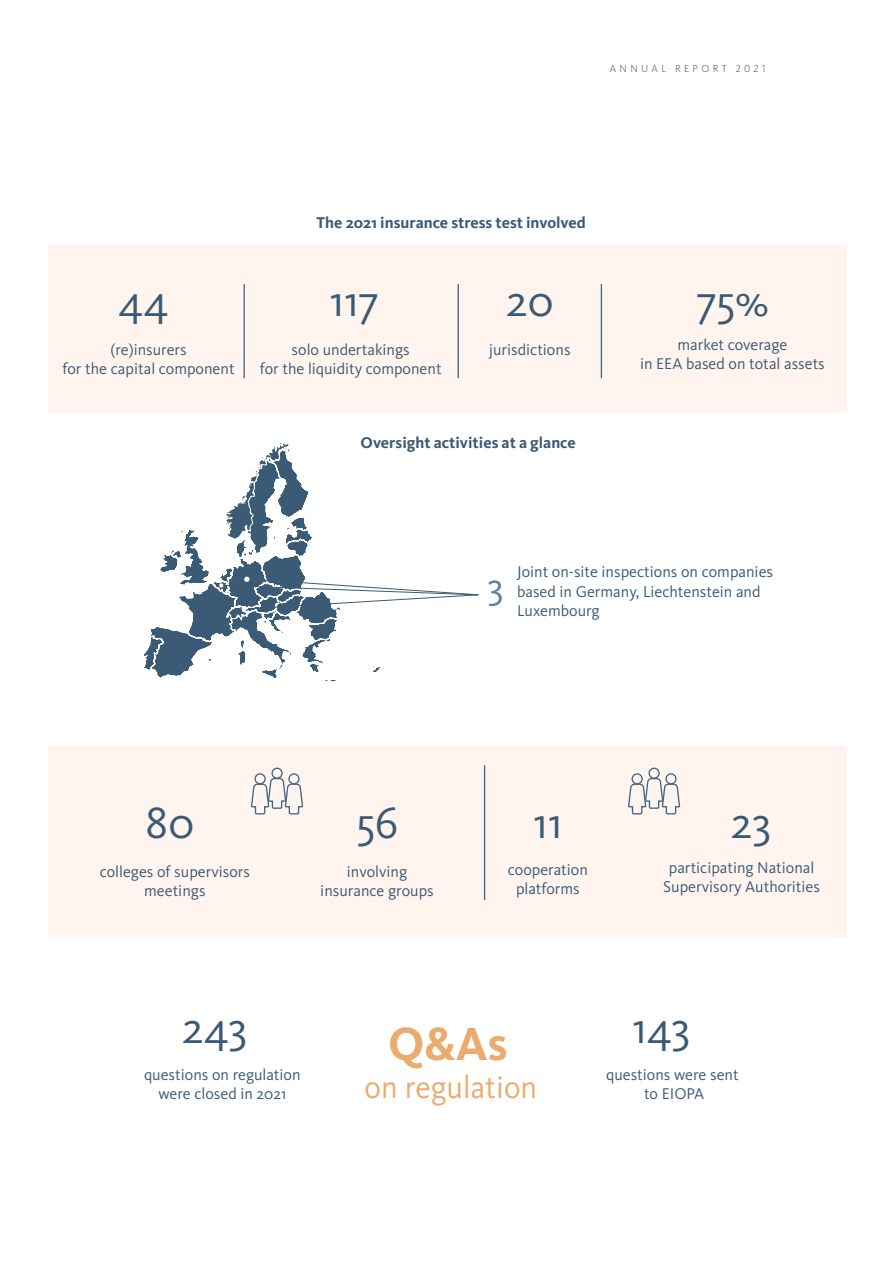
<style>
.page{position:relative;width:893px;height:1263px;background:#fff}
.page>*{position:absolute;margin:0;border:0;box-sizing:border-box;transform-origin:0 0}
.t1{font:700 48.3px "Kievit Pro";color:#eaac6e}
.t2{font:45.45px "Kievit Pro";color:#3b5a75}
.t3{font:37.8px "Kievit Pro";color:#5781a9}
.t4{font:32.1px "Kievit Pro";color:#eaac6e}
.t5{font:16.05px/19.4px "Kievit Pro";color:#3b5a75;text-align:center}
.t6{font:700 16.05px "Kievit Pro";color:#3b5a75}
.t7{font:300 10.5px "Kievit Pro";letter-spacing:.32em;color:#575756}
</style>
<div class="page">
<div style="left:48px;top:746px;width:798px;height:190px;background:#fff5ee"></div>
<div style="left:48px;top:245px;width:798px;height:168px;background:#fff5ee"></div>
<div style="left:254px;top:773px;width:12px;height:11px;border:1px solid #456787;border-radius:50%"></div>
<div style="left:271px;top:768px;width:12px;height:11px;border:1px solid #456787;border-radius:50%"></div>
<div style="left:288px;top:773px;width:12px;height:11px;border:1px solid #456787;border-radius:50%"></div>
<svg style="left:251px;top:777px;width:53px;height:38px"></svg>
<div style="left:631px;top:773px;width:12px;height:11px;border:1px solid #456787;border-radius:50%"></div>
<div style="left:648px;top:768px;width:12px;height:11px;border:1px solid #456787;border-radius:50%"></div>
<div style="left:665px;top:773px;width:12px;height:11px;border:1px solid #456787;border-radius:50%"></div>
<svg style="left:628px;top:777px;width:53px;height:38px"></svg>
<hr style="left:484px;top:765px;width:1px;height:135px;background:#456787">
<hr style="left:458px;top:284px;width:1px;height:94px;background:#456787">
<hr style="left:244px;top:284px;width:1px;height:94px;background:#456787">
<hr style="left:601px;top:284px;width:1px;height:94px;background:#456787">
<svg style="left:143px;top:443px;width:336px;height:239px"></svg>
<p class="t7" style="left:610px;top:62px;width:157px">ANNUAL REPORT 2021</p>
<p class="t6" style="left:317px;top:213px;width:271px">The 2021 insurance stress test involved</p>
<h2 class="t2" style="left:118px;top:273px;width:52px">44</h2>
<p class="t5" style="left:62px;top:340px;width:174px">(re)insurers<br>for the capital component</p>
<h2 class="t2" style="left:330px;top:273px;width:51px">117</h2>
<h2 class="t2" style="left:506px;top:273px;width:49px">20</h2>
<h2 class="t2" style="left:697px;top:273px;width:74px">75%</h2>
<p class="t5" style="left:489px;top:340px;width:83px">jurisdictions</p>
<p class="t5" style="left:640px;top:335px;width:186px">market coverage<br>in EEA based on total assets</p>
<p class="t5" style="left:260px;top:340px;width:183px">solo undertakings<br>for the liquidity component</p>
<p class="t6" style="left:361px;top:433px;width:217px">Oversight activities at a glance</p>
<h3 class="t3" style="left:487px;top:564px;width:18px">3</h3>
<p class="t5" style="left:517px;top:562px;width:257px;text-align:left">Joint on-site inspections on companies based in Germany, Liechtenstein and<br>Luxembourg</p>
<h2 class="t2" style="left:145px;top:795px;width:51px">80</h2>
<p class="t5" style="left:100px;top:861px;width:152px">colleges of supervisors meetings</p>
<h2 class="t2" style="left:356px;top:795px;width:44px">56</h2>
<h2 class="t2" style="left:533px;top:795px;width:31px">11</h2>
<h2 class="t2" style="left:731px;top:795px;width:42px">23</h2>
<p class="t5" style="left:320px;top:862px;width:115px">involving insurance groups</p>
<p class="t5" style="left:508px;top:859px;width:82px">cooperation platforms</p>
<p class="t5" style="left:663px;top:857px;width:158px">participating National<br>Supervisory Authorities</p>
<h2 class="t2" style="left:182px;top:1000px;width:67px">243</h2>
<p class="t5" style="left:144px;top:1065px;width:158px">questions on regulation were closed in 2021</p>
<h1 class="t1" style="left:388px;top:1014px;width:121px">Q&amp;As</h1>
<h3 class="t4" style="left:365px;top:1068px;width:174px">on regulation</h3>
<h2 class="t2" style="left:632px;top:1000px;width:60px">143</h2>
<p class="t5" style="left:606px;top:1065px;width:134px">questions were sent to EIOPA</p>
</div>
